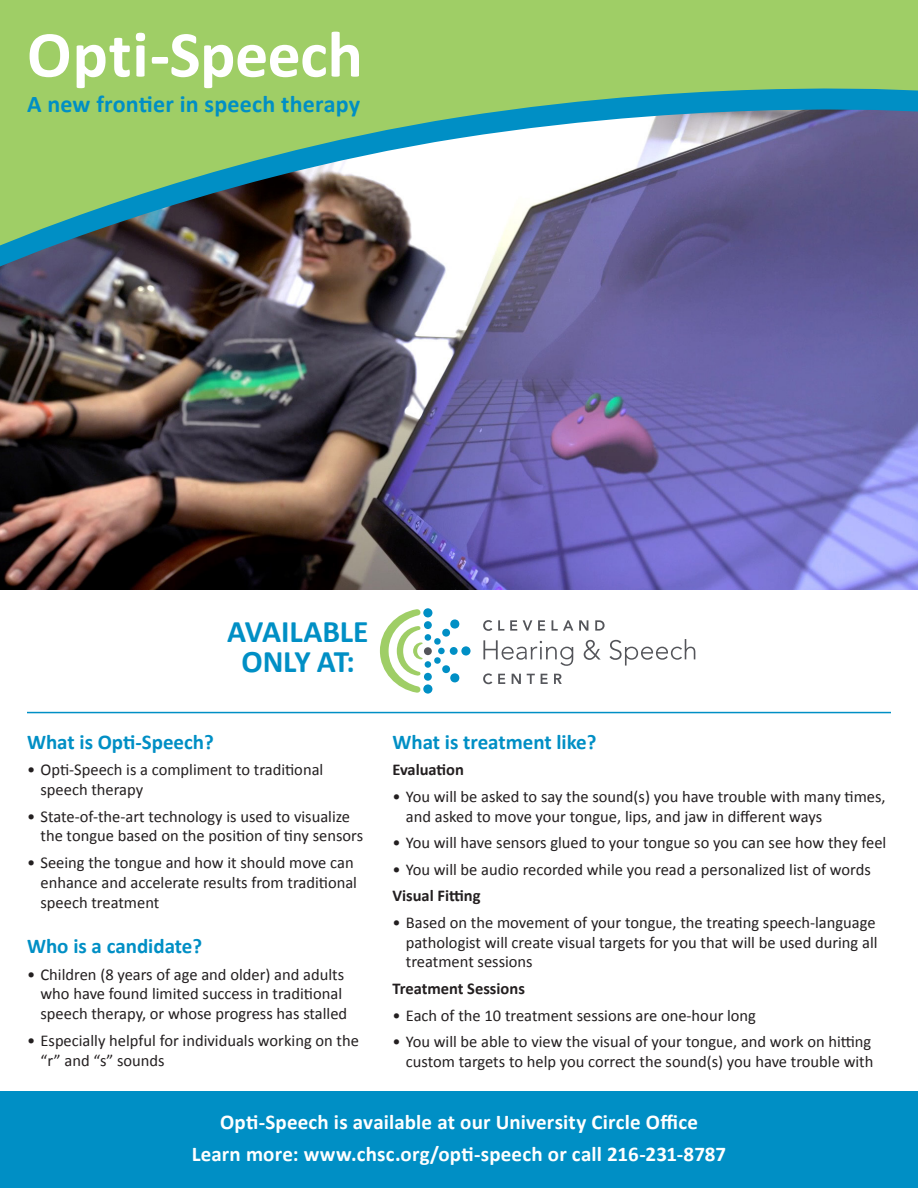
<style>
.page{position:relative;width:918px;height:1188px;background:#fff}
.page>*{position:absolute;margin:0;border:0;box-sizing:border-box;transform-origin:0 0}
.t1{font:700 66px "Calibri";letter-spacing:-.005em;color:#fff}
.t2{font:700 31.5px "Calibri";letter-spacing:-.005em;color:#008fc5}
.t3{font:700 24px "Calibri";letter-spacing:.005em;color:#008fc5}
.t4{font:700 21px "Calibri";letter-spacing:.01em;color:#fff}
.t5{font:700 21px "Calibri";color:#008fc5}
.t6{font:16.5px/19.8px "Calibri";color:#231f20}
.t7{font:700 16.5px "Calibri";color:#231f20}
</style>
<div class="page">
<img style="left:0;top:272px;width:918px;height:318px">
<img style="left:0;top:251px;width:918px;height:21px">
<svg style="left:0;top:0;width:918px;height:251px;background:#8aac81"></svg>
<div style="left:424px;top:647px;width:8px;height:8px;background:#54555a;border-radius:50%"></div>
<div style="left:438px;top:648px;width:7px;height:6px;background:#008fc5;border-radius:50%"></div>
<div style="left:450px;top:647px;width:8px;height:8px;background:#008fc5;border-radius:50%"></div>
<svg style="left:461px;top:646px;width:10px;height:10px"></svg>
<svg style="left:434px;top:657px;width:26px;height:26px"></svg>
<svg style="left:434px;top:619px;width:26px;height:26px"></svg>
<div style="left:425px;top:661px;width:6px;height:7px;background:#008fc5;border-radius:50%"></div>
<div style="left:424px;top:673px;width:8px;height:8px;background:#008fc5;border-radius:50%"></div>
<div style="left:423px;top:684px;width:9px;height:10px;background:#008fc5;border-radius:50%"></div>
<div style="left:425px;top:634px;width:6px;height:7px;background:#008fc5;border-radius:50%"></div>
<div style="left:424px;top:621px;width:8px;height:8px;background:#008fc5;border-radius:50%"></div>
<div style="left:423px;top:608px;width:9px;height:9px;background:#008fc5;border-radius:50%"></div>
<svg style="left:380px;top:609px;width:43px;height:84px"></svg>
<svg style="left:483px;top:639px;width:212px;height:27px"></svg>
<svg style="left:483px;top:620px;width:122px;height:11px"></svg>
<svg style="left:483px;top:673px;width:79px;height:11px"></svg>
<div style="left:0;top:1091px;width:918px;height:97px;background:#008fc5"></div>
<hr style="left:27px;top:712px;width:864px;height:1px;background:#008fc5">
<p class="t1" style="left:27px;top:14px;width:337px">Opti-Speech</p>
<p class="t3" style="left:27px;top:89px;width:335px">A new frontier in speech therapy</p>
<p class="t2" style="left:227px;top:612px;width:143px">AVAILABLE</p>
<p class="t2" style="left:242px;top:642px;width:115px">ONLY AT:</p>
<p class="t5" style="left:27px;top:729px;width:188px">What is Opti-Speech?</p>
<p class="t6" style="left:40px;top:759px;width:284px;text-indent:-14px">• Opti-Speech is a compliment to traditional speech therapy</p>
<p class="t6" style="left:40px;top:806px;width:324px;text-indent:-14px">• State-of-the-art technology is used to visualize the tongue based on the position of tiny sensors</p>
<p class="t6" style="left:40px;top:852px;width:318px;text-indent:-14px">• Seeing the tongue and how it should move can enhance and accelerate results from traditional speech treatment</p>
<p class="t5" style="left:27px;top:933px;width:177px">Who is a candidate?</p>
<p class="t6" style="left:40px;top:963px;width:308px;text-indent:-14px">• Children (8 years of age and older) and adults who have found limited success in traditional speech therapy, or whose progress has stalled</p>
<p class="t6" style="left:40px;top:1030px;width:320px;text-indent:-14px">• Especially helpful for individuals working on the “r” and “s” sounds</p>
<p class="t5" style="left:392px;top:729px;width:206px">What is treatment like?</p>
<p class="t7" style="left:392px;top:760px;width:73px">Evaluation</p>
<p class="t6" style="left:406px;top:786px;width:481px;text-indent:-14px">• You will be asked to say the sound(s) you have trouble with many times, and asked to move your tongue, lips, and jaw in different ways</p>
<p class="t6" style="left:392px;top:832px;width:496px">• You will have sensors glued to your tongue so you can see how they feel</p>
<p class="t6" style="left:392px;top:859px;width:480px">• You will be audio recorded while you read a personalized list of words</p>
<p class="t7" style="left:392px;top:886px;width:90px">Visual Fitting</p>
<p class="t6" style="left:406px;top:912px;width:473px;text-align:justify;text-indent:-14px">• Based on the movement of your tongue, the treating speech-language pathologist will create visual targets for you that will be used during all treatment sessions</p>
<p class="t7" style="left:392px;top:978px;width:134px">Treatment Sessions</p>
<p class="t6" style="left:392px;top:1004px;width:365px">• Each of the 10 treatment sessions are one-hour long</p>
<p class="t6" style="left:392px;top:1031px;width:483px;text-align:right">• You will be able to view the visual of your tongue, and work on hitting custom targets to help you correct the sound(s) you have trouble with</p>
<p class="t4" style="left:220px;top:1109px;width:479px">Opti-Speech is available at our University Circle Office</p>
<p class="t4" style="left:192px;top:1141px;width:536px">Learn more: www.chsc.org/opti-speech or call 216-231-8787</p>
</div>
